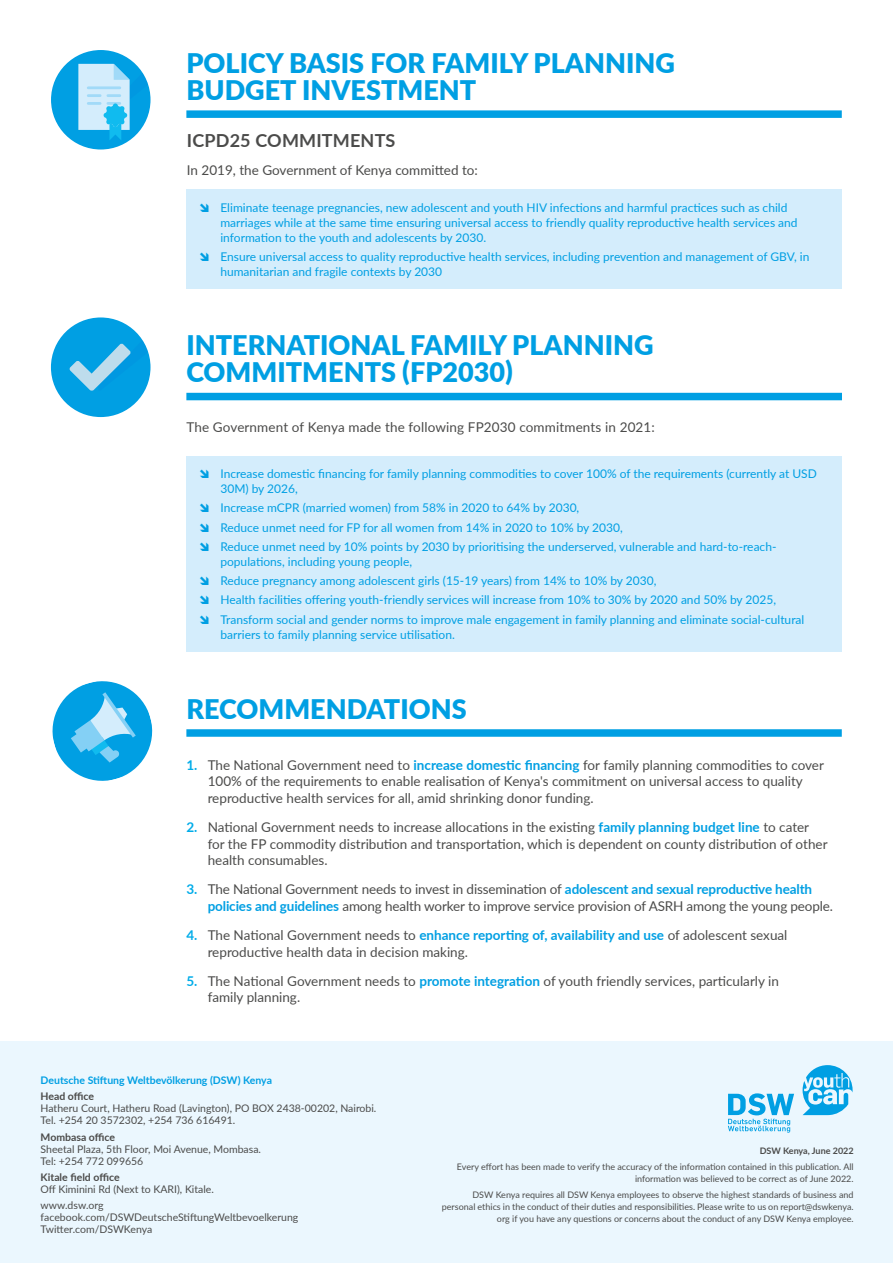
<style>
.page{position:relative;width:893px;height:1263px;background:#fff}
.page>*{position:absolute;margin:0;border:0;box-sizing:border-box;transform-origin:0 0}
.t1{font:900 27px/27px "Lato";color:#009fe3}
.t2{font:700 18px "Lato";letter-spacing:.01em;color:#4b4b4a}
.t3{font:13.5px/16.5px "Lato";color:#4b4b4a}
.t4{font:12px/15px "Lato";color:#009fe3}
.t5{font:10.5px "Lato";color:#4b4b4a}
.t6{font:700 10.5px "Lato";color:#009fe3}
.t7{font:700 10.5px "Lato";color:#4b4b4a}
.t8{font:9px/12px "Lato";color:#4b4b4a;text-align:right}
.t9{font:700 9px "Lato";color:#4b4b4a}
.s1{font-weight:700;color:#00ace9}
.s2{font-weight:700;color:#009fe3}
</style>
<div class="page">
<div style="left:186px;top:190px;width:656px;height:99px;background:#d4edfc"></div>
<div style="left:186px;top:456px;width:656px;height:195px;background:#d4edfc"></div>
<div style="left:186px;top:393px;width:656px;height:7px;background:#009fe3"></div>
<div style="left:186px;top:729px;width:656px;height:8px;background:#009fe3"></div>
<div style="left:186px;top:110px;width:656px;height:8px;background:#009fe3"></div>
<div style="left:51px;top:50px;width:100px;height:99px;background:#009fe3;border-radius:50%"></div>
<svg style="left:78px;top:64px;width:70px;height:76px"></svg>
<div style="left:51px;top:317px;width:100px;height:100px;background:#009fe3;border-radius:50%"></div>
<svg style="left:69px;top:340px;width:79px;height:51px"></svg>
<svg style="left:52px;top:681px;width:101px;height:100px"></svg>
<div style="left:0;top:1041px;width:893px;height:222px;background:#ebf7fe"></div>
<svg style="left:728px;top:1093px;width:66px;height:40px"></svg>
<svg style="left:803px;top:1065px;width:50px;height:50px"></svg>
<p class="t1" style="left:186px;top:48px;width:490px">POLICY BASIS FOR FAMILY PLANNING<br>BUDGET INVESTMENT</p>
<p class="t2" style="left:187px;top:127px;width:210px">ICPD25 COMMITMENTS</p>
<p class="t3" style="left:187px;top:161px;width:292px">In 2019, the Government of Kenya committed to:</p>
<p class="t4" style="left:220px;top:200px;width:579px">Eliminate teenage pregnancies, new adolescent and youth HIV infections and harmful practices such as child marriages while at the same time ensuring universal access to friendly quality reproductive health services and information to the youth and adolescents by 2030.</p>
<p class="t4" style="left:220px;top:249px;width:591px">Ensure universal access to quality reproductive health services, including prevention and management of GBV, in humanitarian and fragile contexts by 2030</p>
<p class="t1" style="left:186px;top:331px;width:469px">INTERNATIONAL FAMILY PLANNING<br>COMMITMENTS (FP2030)</p>
<p class="t3" style="left:186px;top:419px;width:470px">The Government of Kenya made the following FP2030 commitments in 2021:</p>
<p class="t4" style="left:220px;top:466px;width:598px">Increase domestic financing for family planning commodities to cover 100% of the requirements (currently at USD<br>30M) by 2026,</p>
<p class="t4" style="left:220px;top:500px;width:360px">Increase mCPR (married women) from 58% in 2020 to 64% by 2030,</p>
<p class="t4" style="left:220px;top:519px;width:404px">Reduce unmet need for FP for all women from 14% in 2020 to 10% by 2030,</p>
<p class="t4" style="left:220px;top:538px;width:558px">Reduce unmet need by 10% points by 2030 by prioritising the underserved, vulnerable and hard-to-reach&shy;populations, including young people,</p>
<p class="t4" style="left:220px;top:573px;width:438px">Reduce pregnancy among adolescent girls (15-19 years) from 14% to 10% by 2030,</p>
<p class="t4" style="left:220px;top:592px;width:557px">Health facilities offering youth-friendly services will increase from 10% to 30% by 2020 and 50% by 2025,</p>
<p class="t4" style="left:220px;top:611px;width:585px">Transform social and gender norms to improve male engagement in family planning and eliminate social-cultural barriers to family planning service utilisation.</p>
<p class="t1" style="left:186px;top:694px;width:282px">RECOMMENDATIONS</p>
<p class="t3" style="left:208px;top:756px;width:618px;text-indent:-21px"><span class="s1">1.</span> The National Government need to <span class="s2">increase domestic financing</span> for family planning commodities to cover<br>100% of the requirements to enable realisation of Kenya's commitment on universal access to quality reproductive health services for all, amid shrinking donor funding.</p>
<p class="t3" style="left:208px;top:818px;width:621px;text-indent:-21px"><span class="s1">2.</span> National Government needs to increase allocations in the existing <span class="s2">family planning budget line</span> to cater for the FP commodity distribution and transportation, which is dependent on county distribution of other health consumables.</p>
<p class="t3" style="left:208px;top:881px;width:627px;text-indent:-21px"><span class="s1">3.</span> The National Government needs to invest in dissemination of <span class="s2">adolescent and sexual reproductive health policies and guidelines</span> among health worker to improve service provision of ASRH among the young people.</p>
<p class="t3" style="left:208px;top:926px;width:581px;text-indent:-21px"><span class="s1">4.</span> The National Government needs to <span class="s2">enhance reporting of, availability and use</span> of adolescent sexual reproductive health data in decision making.</p>
<p class="t3" style="left:208px;top:972px;width:573px;text-indent:-21px"><span class="s1">5.</span> The National Government needs to <span class="s2">promote integration</span> of youth friendly services, particularly in family planning.</p>
<p class="t6" style="left:41px;top:1073px;width:233px">Deutsche Stiftung Weltbevölkerung (DSW) Kenya</p>
<p class="t7" style="left:41px;top:1089px;width:55px">Head office</p>
<p class="t5" style="left:41px;top:1101px;width:337px">Hatheru Court, Hatheru Road (Lavington), PO BOX 2438-00202, Nairobi.</p>
<p class="t5" style="left:41px;top:1113px;width:196px">Tel. +254 20 3572302, +254 736 616491.</p>
<p class="t7" style="left:41px;top:1129px;width:76px">Mombasa office</p>
<p class="t5" style="left:41px;top:1141px;width:222px">Sheetal Plaza, 5th Floor, Moi Avenue, Mombasa.</p>
<p class="t5" style="left:41px;top:1153px;width:104px">Tel: +254 772 099656</p>
<p class="t7" style="left:41px;top:1169px;width:81px">Kitale field office</p>
<p class="t5" style="left:41px;top:1181px;width:175px">Off Kiminini Rd (Next to KARI), Kitale.</p>
<p class="t5" style="left:41px;top:1198px;width:65px">www.dsw.org</p>
<p class="t5" style="left:41px;top:1210px;width:259px">facebook.com/DSWDeutscheStiftungWeltbevoelkerung</p>
<p class="t5" style="left:41px;top:1222px;width:113px">Twitter.com/DSWKenya</p>
<p class="t9" style="left:760px;top:1144px;width:95px">DSW Kenya, June 2022</p>
<p class="t8" style="left:457px;top:1160px;width:398px">Every effort has been made to verify the accuracy of the information contained in this publication. All information was believed to be correct as of June 2022.</p>
<p class="t8" style="left:442px;top:1188px;width:413px">DSW Kenya requires all DSW Kenya employees to observe the highest standards of business and personal ethics in the conduct of their duties and responsibilities. Please write to us on report@dswkenya. org if you have any questions or concerns about the conduct of any DSW Kenya employee.</p>
</div>
